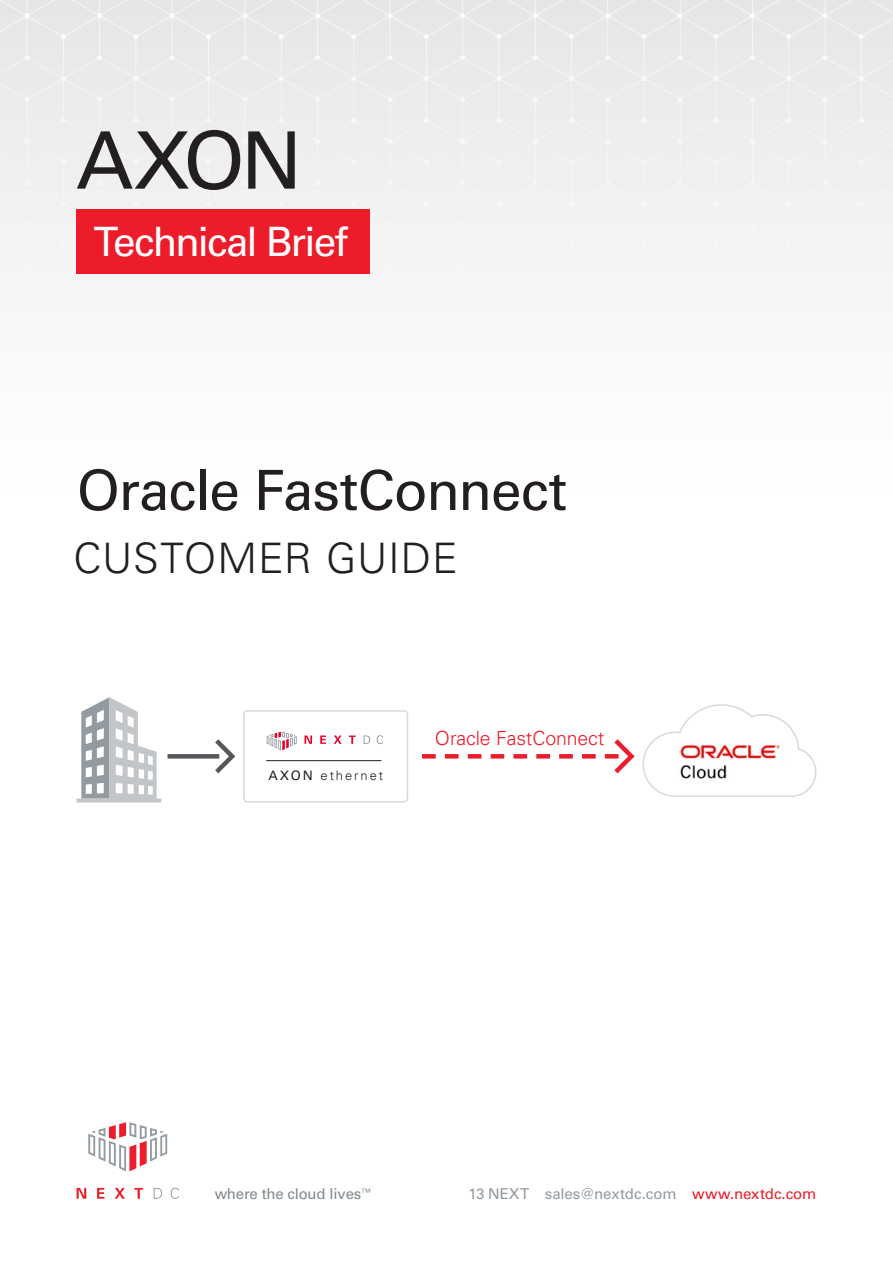
<style>
.page{position:relative;width:893px;height:1263px;background:#fff}
.page>*{position:absolute;margin:0;border:0;box-sizing:border-box;transform-origin:0 0}
.t1{font:79.2px "Univers LT Std";color:#231f20}
.t2{font:55.5px "Univers LT Std";letter-spacing:-.02em;color:#231f20}
.t3{font:300 42px "Univers LT Std";letter-spacing:.02em;color:#231f20}
.t4{font:40.5px "Univers LT Std";letter-spacing:-.05em;color:#fff}
.t5{font:300 19.5px "Univers LT Std";letter-spacing:-.005em;color:#ed1c2b}
.t6{font:15px "Univers LT Std";letter-spacing:-.005em;color:#939aa0}
.t7{font:15px "Univers LT Std";letter-spacing:-.015em;color:#81898e}
.t8{font:300 12.9px "Univers LT Std";letter-spacing:.15em;color:#231f20}
.s1{font-weight:400}
.s2{color:#ed1c2b}
</style>
<div class="page">
<div style="left:0;top:204px;width:245px;height:70px;background:#f3f3f3"></div>
<div style="left:245px;top:204px;width:435px;height:70px;background:#f3f3f3"></div>
<div style="left:0;top:0;width:245px;height:204px;background:#edeced"></div>
<div style="left:245px;top:0;width:435px;height:204px;background:#edeced"></div>
<div style="left:680px;top:0;width:213px;height:269px;background:#eee"></div>
<svg style="left:422px;top:704px;width:395px;height:93px"></svg>
<div style="left:76px;top:209px;width:294px;height:64px;background:#ed1c2b"></div>
<svg style="left:77px;top:1188px;width:9px;height:11px"></svg>
<svg style="left:97px;top:1188px;width:7px;height:11px"></svg>
<svg style="left:115px;top:1188px;width:10px;height:11px"></svg>
<svg style="left:134px;top:1188px;width:9px;height:11px"></svg>
<svg style="left:154px;top:1188px;width:8px;height:11px"></svg>
<svg style="left:171px;top:1188px;width:8px;height:11px"></svg>
<svg style="left:88px;top:1122px;width:79px;height:49px"></svg>
<svg style="left:168px;top:754px;width:42px;height:4px"></svg>
<svg style="left:210px;top:739px;width:26px;height:35px"></svg>
<svg style="left:77px;top:697px;width:84px;height:105px"></svg>
<hr style="left:266px;top:760px;width:115px;height:1px;background:#231f20">
<svg style="left:305px;top:735px;width:7px;height:9px"></svg>
<svg style="left:320px;top:735px;width:6px;height:9px"></svg>
<svg style="left:334px;top:735px;width:8px;height:9px"></svg>
<svg style="left:349px;top:735px;width:7px;height:9px"></svg>
<svg style="left:364px;top:735px;width:6px;height:9px"></svg>
<svg style="left:377px;top:735px;width:6px;height:9px"></svg>
<svg style="left:267px;top:732px;width:30px;height:18px"></svg>
<div style="left:243px;top:710px;width:165px;height:92px;border:2px solid #d8d9db;border-radius:4px"></div>
<h1 class="t1" style="left:76px;top:114px;width:228px">AXON</h1>
<h3 class="t4" style="left:94px;top:218px;width:256px">Technical Brief</h3>
<h2 class="t2" style="left:77px;top:457px;width:492px">Oracle FastConnect</h2>
<h3 class="t3" style="left:74px;top:532px;width:386px">CUSTOMER GUIDE</h3>
<p class="t8" style="left:269px;top:768px;width:116px"><span class="s1">AXON</span> ethernet</p>
<h3 class="t5" style="left:435px;top:727px;width:171px">Oracle FastConnect</h3>
<p class="t7" style="left:215px;top:1185px;width:158px">where the cloud lives<sup>™</sup></p>
<p class="t6" style="left:468px;top:1185px;width:349px">13 NEXT sales@nextdc.com <span class="s2">www.nextdc.com</span></p>
</div>
